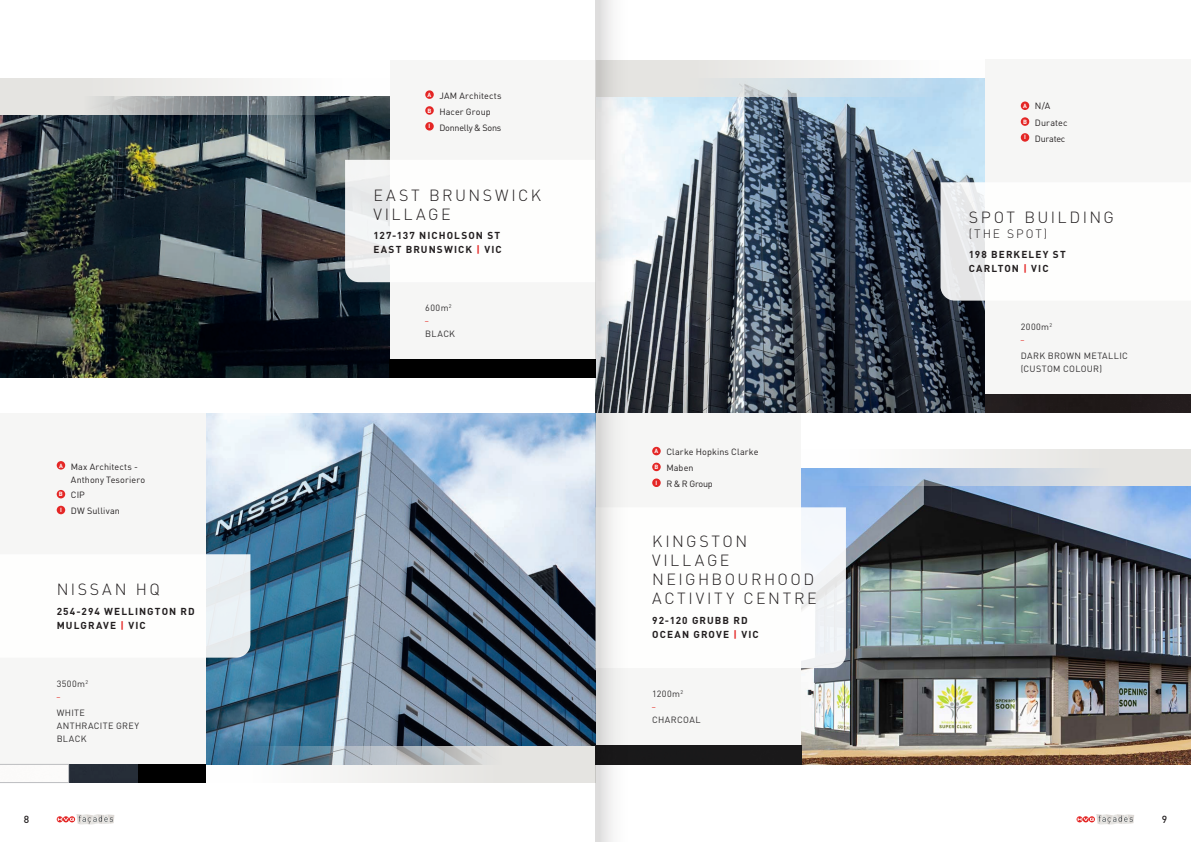
<style>
.page{position:relative;width:1191px;height:842px;background:#fff}
.page>*{position:absolute;margin:0;border:0;box-sizing:border-box;transform-origin:0 0}
.t1{font:300 16px/19px "DIN";letter-spacing:.155em;color:#231f20}
.t2{font:300 12px "DIN";letter-spacing:.155em;color:#231f20}
.t3{font:500 10.2px "DIN";color:#231f20}
.t4{font:700 10px/14px "DIN";letter-spacing:.11em;color:#231f20}
.t5{font:9px/15.8px "DIN";letter-spacing:.01em;color:#231f20}
.t6{font:9px/13px "DIN";letter-spacing:.04em;color:#312f30}
.t7{font:9px "DIN";letter-spacing:-.03em;color:#231f20}
.t8{font:900 5.2px "DIN";color:#e5352c}
.s1{color:#e42625}
.s2{font-weight:700;font-size:6px;color:#fff}
</style>
<div class="page">
<img style="left:643px;top:97px;width:342px;height:316px">
<div style="left:985px;top:60px;width:206px;height:335px;background:#f6f6f5"></div>
<svg style="left:643px;top:60px;width:342px;height:37px"></svg>
<img style="left:801px;top:486px;width:390px;height:278px">
<div style="left:595px;top:413px;width:206px;height:333px;background:#f6f6f5"></div>
<svg style="left:801px;top:449px;width:390px;height:37px"></svg>
<img style="left:0;top:115px;width:390px;height:263px">
<img style="left:206px;top:413px;width:389px;height:333px">
<div style="left:390px;top:60px;width:205px;height:300px;background:#f6f6f5"></div>
<div style="left:0;top:413px;width:206px;height:351px;background:#f6f6f5"></div>
<svg style="left:0;top:78px;width:390px;height:37px"></svg>
<svg style="left:206px;top:746px;width:389px;height:37px"></svg>
<div style="left:390px;top:359px;width:205px;height:19px;background:#000"></div>
<img style="left:69px;top:764px;width:137px;height:19px">
<svg style="left:0;top:764px;width:69px;height:19px"></svg>
<div style="left:985px;top:394px;width:206px;height:19px;background:#201a1a"></div>
<div style="left:643px;top:746px;width:158px;height:18px;background:#1a191a"></div>
<svg style="left:57px;top:814px;width:57px;height:10px"></svg>
<svg style="left:1076px;top:814px;width:58px;height:10px"></svg>
<svg style="left:801px;top:507px;width:45px;height:161px;fill:#f3f5f9"></svg>
<div style="left:652px;top:447px;width:8px;height:8px;background:#e42625;border-radius:50%"></div>
<div style="left:652px;top:463px;width:8px;height:8px;background:#e42625;border-radius:50%"></div>
<div style="left:652px;top:478px;width:8px;height:9px;background:#e42625;border-radius:50%"></div>
<svg style="left:345px;top:160px;width:45px;height:122px"></svg>
<div style="left:57px;top:461px;width:8px;height:9px;background:#e42625;border-radius:50%"></div>
<div style="left:57px;top:490px;width:8px;height:8px;background:#e42625;border-radius:50%"></div>
<div style="left:57px;top:506px;width:8px;height:8px;background:#e42625;border-radius:50%"></div>
<div style="left:425px;top:90px;width:9px;height:9px;background:#e42625;border-radius:50%"></div>
<div style="left:425px;top:106px;width:9px;height:9px;background:#e42625;border-radius:50%"></div>
<div style="left:425px;top:122px;width:9px;height:9px;background:#e42625;border-radius:50%"></div>
<svg style="left:206px;top:554px;width:44px;height:104px"></svg>
<svg style="left:940px;top:182px;width:45px;height:119px"></svg>
<div style="left:1020px;top:101px;width:9px;height:9px;background:#e42625;border-radius:50%"></div>
<svg style="left:1020px;top:117px;width:9px;height:9px"></svg>
<svg style="left:1020px;top:133px;width:9px;height:9px"></svg>
<svg style="left:595px;top:0;width:48px;height:842px"></svg>
<p class="t5" style="left:71px;top:460px;width:76px;line-height:13px;text-indent:-12px"><sup>A</sup> Max Architects -<br>Anthony Tesoriero</p>
<p class="t5" style="left:59px;top:487px;width:62px"><sup>B</sup> CIP<br><sup>I</sup> DW Sullivan</p>
<h1 class="t1" style="left:57px;top:580px;width:105px">NISSAN HQ</h1>
<p class="t4" style="left:57px;top:604px;width:140px">254-294 WELLINGTON RD<br>MULGRAVE <span class="s1">|</span> VIC</p>
<p class="t6" style="left:57px;top:677px;width:33px">3500m<sup>2</sup></p>
<p class="t8" style="left:57px;top:691px;width:5px">_</p>
<p class="t6" style="left:57px;top:706px;width:84px">WHITE<br>ANTHRACITE GREY<br>BLACK</p>
<p class="t5" style="left:427px;top:88px;width:76px"><sup>A</sup> JAM Architects<br><sup>B</sup> Hacer Group<br><sup>I</sup> Donnelly &amp; Sons</p>
<h1 class="t1" style="left:373px;top:185px;width:169px">EAST BRUNSWICK<br>VILLAGE</h1>
<p class="t4" style="left:373px;top:228px;width:130px">127-137 NICHOLSON ST<br>EAST BRUNSWICK <span class="s1">|</span> VIC</p>
<p class="t6" style="left:425px;top:301px;width:28px">600m<sup>2</sup></p>
<p class="t8" style="left:425px;top:316px;width:5px">_</p>
<p class="t6" style="left:425px;top:327px;width:31px">BLACK</p>
<p class="t5" style="left:654px;top:444px;width:106px"><sup>A</sup> Clarke Hopkins Clarke<br><sup>B</sup> Maben<br><sup>I</sup> R &amp; R Group</p>
<h1 class="t1" style="left:652px;top:532px;width:166px">KINGSTON<br>VILLAGE<br>NEIGHBOURHOOD<br>ACTIVITY CENTRE</h1>
<p class="t4" style="left:652px;top:613px;width:108px">92-120 GRUBB RD<br>OCEAN GROVE <span class="s1">|</span> VIC</p>
<p class="t6" style="left:652px;top:687px;width:32px">1200m<sup>2</sup></p>
<p class="t8" style="left:652px;top:702px;width:5px">_</p>
<p class="t6" style="left:652px;top:713px;width:50px">CHARCOAL</p>
<p class="t5" style="left:1023px;top:97px;width:46px;line-height:16.8px"><span class="s2">A</span> N/A<br><sup>B</sup> Duratec</p>
<p class="t7" style="left:1024px;top:133px;width:43px"><sup>I</sup> Duratec</p>
<h1 class="t1" style="left:969px;top:208px;width:147px">SPOT BUILDING</h1>
<h2 class="t2" style="left:969px;top:226px;width:80px">(THE SPOT)</h2>
<p class="t4" style="left:969px;top:247px;width:98px">198 BERKELEY ST<br>CARLTON <span class="s1">|</span> VIC</p>
<p class="t6" style="left:1020px;top:320px;width:33px">2000m<sup>2</sup></p>
<p class="t8" style="left:1020px;top:334px;width:5px">_</p>
<p class="t6" style="left:1020px;top:349px;width:109px">DARK BROWN METALLIC (CUSTOM COLOUR)</p>
<p class="t3" style="left:24px;top:812px;width:7px">8</p>
<p class="t3" style="left:1161px;top:812px;width:7px">9</p>
</div>
